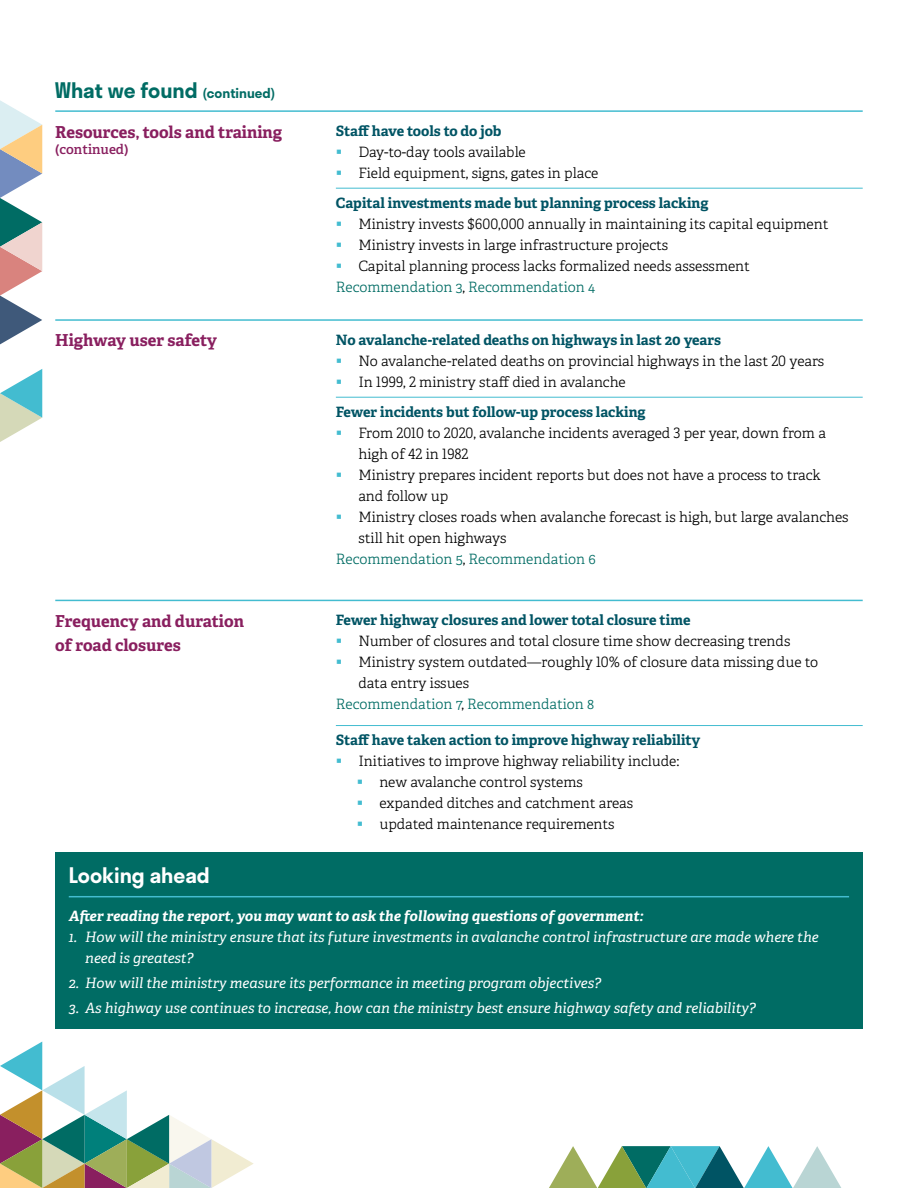
<style>
.page{position:relative;width:918px;height:1188px;background:#fff}
.page>*{position:absolute;margin:0;border:0;box-sizing:border-box;transform-origin:0 0}
.t1{font:600 21px "Stratos";color:#006c64}
.t2{font:600 21px "Stratos";color:#fff}
.t3{font:700 16.5px/24px "Adelle";color:#891f5f}
.t4{font:300 14.25px/21px "Adelle";color:#000}
.t5{font:italic 14.25px/21px "Adelle";color:#fff}
.t6{font:700 14.25px "Adelle";letter-spacing:-.005em;color:#005464}
.t7{font:300 14.25px "Adelle";color:#006c64}
.t8{font:italic 700 14.25px "Adelle";color:#fff}
.t9{font:600 13.5px "Adelle";color:#891f5f}
.s1{font-size:13.5px}
.s2{color:#000}
</style>
<div class="page">
<svg style="left:549px;top:1146px;width:292px;height:42px"></svg>
<svg style="left:0;top:369px;width:42px;height:73px"></svg>
<svg style="left:0;top:100px;width:42px;height:244px"></svg>
<svg style="left:0;top:1042px;width:254px;height:146px"></svg>
<hr style="left:55px;top:110px;width:808px;height:2px;background:#43bcd0">
<hr style="left:336px;top:397px;width:527px;height:1px;background:#43bcd0">
<hr style="left:336px;top:725px;width:527px;height:1px;background:#43bcd0">
<hr style="left:55px;top:319px;width:808px;height:2px;background:#43bcd0">
<hr style="left:55px;top:600px;width:808px;height:1px;background:#43bcd0">
<div style="left:55px;top:852px;width:808px;height:176px;background:#006c64"></div>
<hr style="left:69px;top:896px;width:780px;height:1px;background:#43bcd0">
<hr style="left:336px;top:188px;width:527px;height:1px;background:#43bcd0">
<h1 class="t1" style="left:55px;top:73px;width:222px">What we found <span class="s1">(continued)</span></h1>
<p class="t3" style="left:55px;top:120px;width:229px">Resources, tools and training</p>
<p class="t9" style="left:55px;top:141px;width:75px">(continued)</p>
<p class="t6" style="left:336px;top:122px;width:167px">Staff have tools to do job</p>
<p class="t4" style="left:358px;top:142px;width:241px">Day-to-day tools available<br>Field equipment, signs, gates in place</p>
<p class="t6" style="left:336px;top:193px;width:374px">Capital investments made but planning process lacking</p>
<p class="t4" style="left:358px;top:213px;width:472px">Ministry invests $600,000 annually in maintaining its capital equipment</p>
<p class="t4" style="left:358px;top:234px;width:311px">Ministry invests in large infrastructure projects</p>
<p class="t4" style="left:358px;top:255px;width:393px">Capital planning process lacks formalized needs assessment</p>
<p class="t7" style="left:336px;top:278px;width:261px">Recommendation 3<span class="s2">,</span> Recommendation 4</p>
<p class="t3" style="left:55px;top:329px;width:163px">Highway user safety</p>
<p class="t6" style="left:336px;top:331px;width:387px">No avalanche-related deaths on highways in last 20 years</p>
<p class="t4" style="left:358px;top:351px;width:467px">No avalanche-related deaths on provincial highways in the last 20 years<br>In 1999, 2 ministry staff died in avalanche</p>
<p class="t6" style="left:336px;top:402px;width:311px">Fewer incidents but follow-up process lacking</p>
<p class="t4" style="left:358px;top:422px;width:469px">From 2010 to 2020, avalanche incidents averaged 3 per year, down from a</p>
<p class="t4" style="left:358px;top:443px;width:111px">high of 42 in 1982</p>
<p class="t4" style="left:358px;top:464px;width:464px">Ministry prepares incident reports but does not have a process to track</p>
<p class="t4" style="left:358px;top:485px;width:92px">and follow up</p>
<p class="t4" style="left:358px;top:506px;width:492px">Ministry closes roads when avalanche forecast is high, but large avalanches</p>
<p class="t4" style="left:358px;top:527px;width:150px">still hit open highways</p>
<p class="t7" style="left:336px;top:550px;width:261px">Recommendation 5<span class="s2">,</span> Recommendation 6</p>
<p class="t3" style="left:55px;top:609px;width:190px">Frequency and duration of road closures</p>
<p class="t6" style="left:336px;top:611px;width:356px">Fewer highway closures and lower total closure time</p>
<p class="t4" style="left:358px;top:631px;width:434px">Number of closures and total closure time show decreasing trends</p>
<p class="t4" style="left:358px;top:652px;width:461px">Ministry system outdated—roughly 10% of closure data missing due to</p>
<p class="t4" style="left:358px;top:673px;width:112px">data entry issues</p>
<p class="t7" style="left:336px;top:695px;width:260px">Recommendation 7<span class="s2">,</span> Recommendation 8</p>
<p class="t6" style="left:336px;top:731px;width:366px">Staff have taken action to improve highway reliability</p>
<p class="t4" style="left:379px;top:751px;width:302px;text-indent:-21px">Initiatives to improve highway reliability include: new avalanche control systems<br>expanded ditches and catchment areas updated maintenance requirements</p>
<h1 class="t2" style="left:69px;top:859px;width:143px">Looking ahead</h1>
<p class="t8" style="left:69px;top:907px;width:576px">After reading the report, you may want to ask the following questions of government:</p>
<p class="t5" style="left:85px;top:926px;width:735px;text-indent:-17px">1. How will the ministry ensure that its future investments in avalanche control infrastructure are made where the need is greatest?</p>
<p class="t5" style="left:69px;top:973px;width:534px">2. How will the ministry measure its performance in meeting program objectives?</p>
<p class="t5" style="left:69px;top:998px;width:688px">3. As highway use continues to increase, how can the ministry best ensure highway safety and reliability?</p>
</div>
